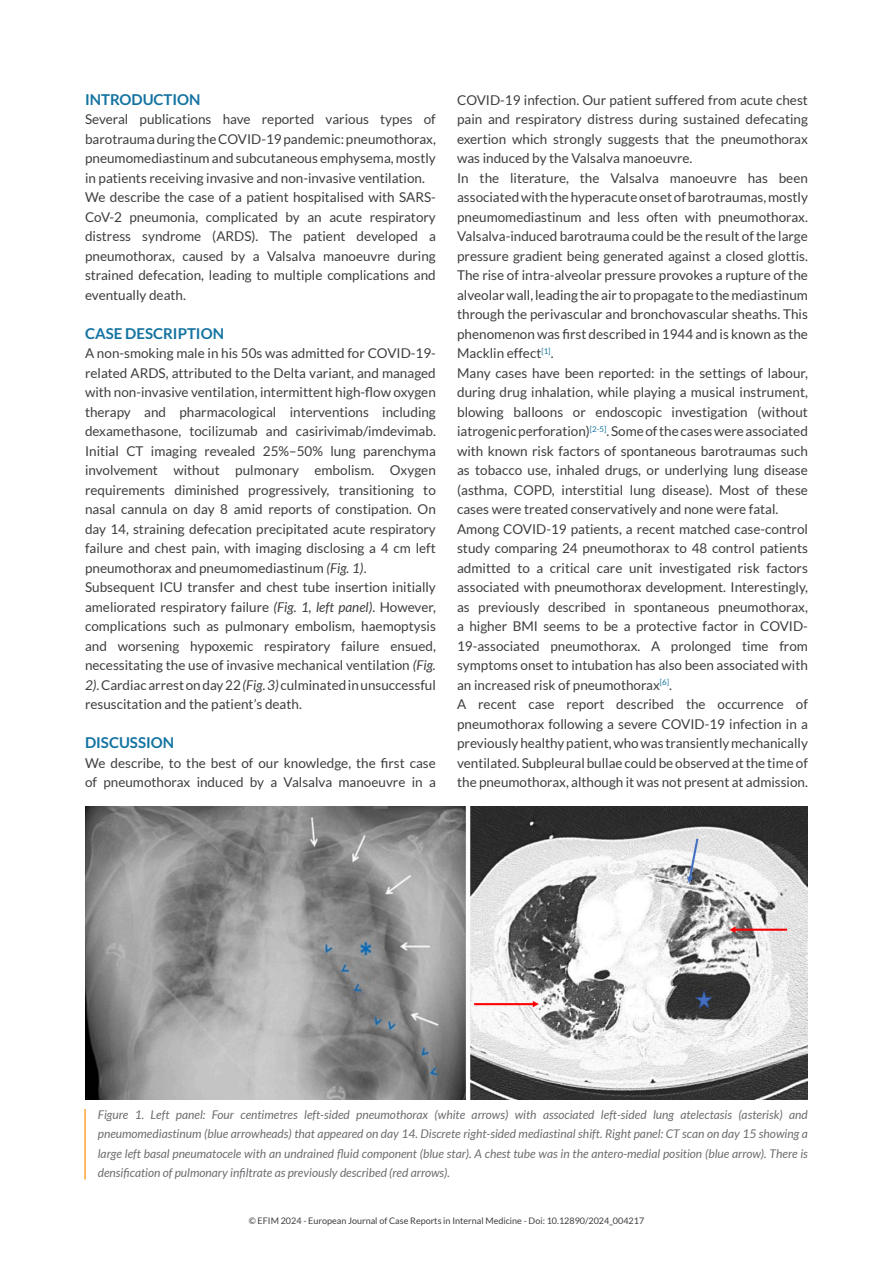
<style>
.page{position:relative;width:893px;height:1263px;background:#fff}
.page>*{position:absolute;margin:0;border:0;box-sizing:border-box;transform-origin:0 0}
.titoletti{font:700 15px "Lato";color:#1373a1}
.testo_normale{font:13.5px/19.5px "Lato";color:#3e3e3f;text-align:justify}
.dida{font:italic 12px/19.5px "Lato";color:#6c6d70;text-align:justify}
.t1{font:9px "Lato";color:#3e3e3f}
.s1{font-style:italic}
</style>
<div class="page">
<hr style="left:84px;top:1109px;width:2px;height:70px;background:#faa633">
<img style="left:85px;top:807px;width:723px;height:292px">
<p class="titoletti" style="left:85px;top:90px;width:117px">INTRODUCTION</p>
<p class="testo_normale" style="left:85px;top:109px;width:352px">Several publications have reported various types of barotrauma during the COVID-19 pandemic: pneumothorax, pneumomediastinum and subcutaneous emphysema, mostly in patients receiving invasive and non-invasive ventilation.</p>
<p class="testo_normale" style="left:85px;top:187px;width:352px">We describe the case of a patient hospitalised with SARS-CoV-2 pneumonia, complicated by an acute respiratory distress syndrome (ARDS). The patient developed a pneumothorax, caused by a Valsalva manoeuvre during strained defecation, leading to multiple complications and eventually death.</p>
<p class="titoletti" style="left:85px;top:324px;width:140px">CASE DESCRIPTION</p>
<p class="testo_normale" style="left:85px;top:343px;width:352px">A non-smoking male in his 50s was admitted for COVID-19- related ARDS, attributed to the Delta variant, and managed with non-invasive ventilation, intermittent high-flow oxygen therapy and pharmacological interventions including dexamethasone, tocilizumab and casirivimab/imdevimab.<br>Initial CT imaging revealed 25%–50% lung parenchyma involvement without pulmonary embolism. Oxygen requirements diminished progressively, transitioning to nasal cannula on day 8 amid reports of constipation. On day 14, straining defecation precipitated acute respiratory failure and chest pain, with imaging disclosing a 4 cm left pneumothorax and pneumomediastinum <span class="s1">(Fig. 1)</span>.</p>
<p class="testo_normale" style="left:85px;top:577px;width:352px">Subsequent ICU transfer and chest tube insertion initially ameliorated respiratory failure <span class="s1">(Fig. 1, left panel)</span>. However, complications such as pulmonary embolism, haemoptysis and worsening hypoxemic respiratory failure ensued, necessitating the use of invasive mechanical ventilation <span class="s1">(Fig.<br>2)</span>. Cardiac arrest on day 22 <span class="s1">(Fig. 3)</span> culminated in unsuccessful resuscitation and the patient’s death.</p>
<p class="titoletti" style="left:85px;top:734px;width:91px">DISCUSSION</p>
<p class="testo_normale" style="left:85px;top:753px;width:352px">We describe, to the best of our knowledge, the first case of pneumothorax induced by a Valsalva manoeuvre in a</p>
<p class="testo_normale" style="left:457px;top:90px;width:352px">COVID-19 infection. Our patient suffered from acute chest pain and respiratory distress during sustained defecating exertion which strongly suggests that the pneumothorax was induced by the Valsalva manoeuvre.</p>
<p class="testo_normale" style="left:457px;top:168px;width:352px">In the literature, the Valsalva manoeuvre has been associated with the hyperacute onset of barotraumas, mostly pneumomediastinum and less often with pneumothorax.<br>Valsalva-induced barotrauma could be the result of the large pressure gradient being generated against a closed glottis.<br>The rise of intra-alveolar pressure provokes a rupture of the alveolar wall, leading the air to propagate to the mediastinum through the perivascular and bronchovascular sheaths. This phenomenon was first described in 1944 and is known as the Macklin effect<sup>[1]</sup>.</p>
<p class="testo_normale" style="left:457px;top:363px;width:352px">Many cases have been reported: in the settings of labour, during drug inhalation, while playing a musical instrument, blowing balloons or endoscopic investigation (without iatrogenic perforation)<sup>[2-5]</sup>. Some of the cases were associated with known risk factors of spontaneous barotraumas such as tobacco use, inhaled drugs, or underlying lung disease (asthma, COPD, interstitial lung disease). Most of these cases were treated conservatively and none were fatal.</p>
<p class="testo_normale" style="left:457px;top:519px;width:352px">Among COVID-19 patients, a recent matched case-control study comparing 24 pneumothorax to 48 control patients admitted to a critical care unit investigated risk factors associated with pneumothorax development. Interestingly, as previously described in spontaneous pneumothorax, a higher BMI seems to be a protective factor in COVID-19-associated pneumothorax. A prolonged time from symptoms onset to intubation has also been associated with an increased risk of pneumothorax<sup>[6]</sup>.</p>
<p class="testo_normale" style="left:457px;top:694px;width:352px">A recent case report described the occurrence of pneumothorax following a severe COVID-19 infection in a previously healthy patient, who was transiently mechanically ventilated. Subpleural bullae could be observed at the time of the pneumothorax, although it was not present at admission.</p>
<p class="dida" style="left:98px;top:1105px;width:712px">Figure 1. Left panel: Four centimetres left-sided pneumothorax (white arrows) with associated left-sided lung atelectasis (asterisk) and pneumomediastinum (blue arrowheads) that appeared on day 14. Discrete right-sided mediastinal shift. Right panel: CT scan on day 15 showing a large left basal pneumatocele with an undrained fluid component (blue star). A chest tube was in the antero-medial position (blue arrow). There is densification of pulmonary infiltrate as previously described (red arrows).</p>
<p class="t1" style="left:249px;top:1215px;width:397px">© EFIM 2024 - European Journal of Case Reports in Internal Medicine - Doi: 10.12890/2024_004217</p>
</div>
